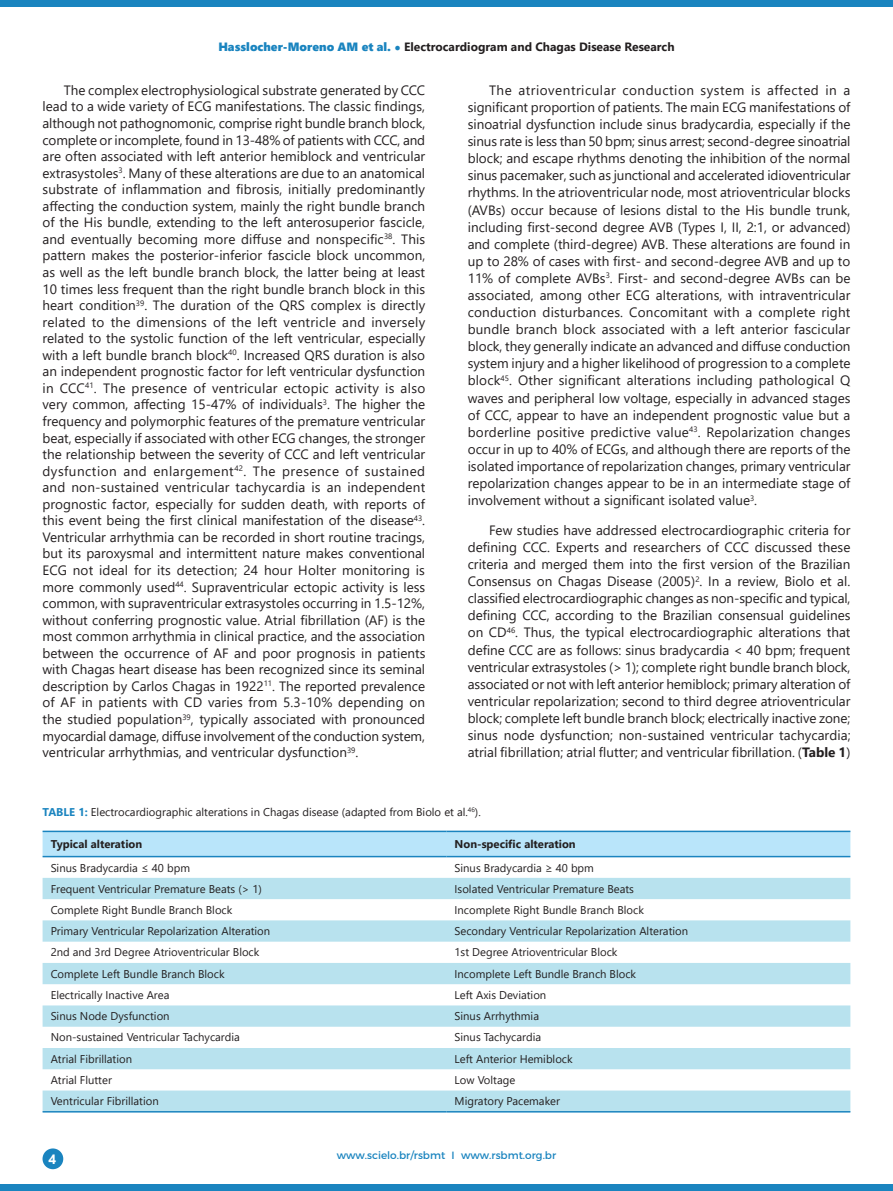
<style>
.page{position:relative;width:893px;height:1191px;background:#fff}
.page>*{position:absolute;margin:0;border:0;box-sizing:border-box;transform-origin:0 0}
.normal_1_5{font:13.5px/16.5px "Segoe UI";color:#231f20;text-align:justify}
.t1{font:700 13.5px "Ebrima";color:#fff}
.cabecalho{font:700 12px "Segoe UI";color:#231f20}
.Tabela_-_TITULO{font:11.25px "Segoe UI";color:#231f20}
.t2{font:700 11.25px "Segoe UI";color:#231f20}
.t3{font:10.5px "Montserrat";color:#1a84bf}
.s1{font-family:"Segoe UI Black";font-weight:400;color:#1a84bf}
.s2{font-size:10.5px;color:#1a84bf}
.s3{font-weight:700}
.s4{font-weight:700;color:#1a84bf}
</style>
<div class="page">
<div style="left:43px;top:1148px;width:20px;height:21px;background:#1a84bf;border-radius:50%"></div>
<div style="left:0;top:0;width:893px;height:6px;background:#1a84bf"></div>
<div style="left:0;top:1184px;width:893px;height:7px;background:#1a84bf"></div>
<svg style="left:43px;top:832px;width:807px;height:24px;background:#b7e3f9"></svg>
<svg style="left:43px;top:878px;width:807px;height:233px;fill:#b8e2ee"></svg>
<hr style="left:43px;top:830px;width:403px;height:2px;background:#1a84bf">
<hr style="left:446px;top:830px;width:404px;height:2px;background:#1a84bf">
<hr style="left:43px;top:856px;width:403px;height:1px;background:#1a84bf">
<hr style="left:446px;top:856px;width:404px;height:1px;background:#1a84bf">
<hr style="left:43px;top:1111px;width:403px;height:1px;background:#1a84bf">
<hr style="left:446px;top:1111px;width:404px;height:1px;background:#1a84bf">
<p class="cabecalho" style="left:218px;top:36px;width:458px"><span class="s1">Hasslocher-Moreno AM et al.</span> <span class="s2">●</span> Electrocardiogram and Chagas Disease Research</p>
<p class="normal_1_5" style="left:43px;top:81px;width:384px;text-indent:21px">The complex electrophysiological substrate generated by CCC lead to a wide variety of ECG manifestations. The classic findings, although not pathognomonic, comprise right bundle branch block, complete or incomplete, found in 13-48% of patients with CCC, and are often associated with left anterior hemiblock and ventricular extrasystoles<sup>3</sup>. Many of these alterations are due to an anatomical substrate of inflammation and fibrosis, initially predominantly affecting the conduction system, mainly the right bundle branch of the His bundle, extending to the left anterosuperior fascicle, and eventually becoming more diffuse and nonspecific<sup>38</sup>. This pattern makes the posterior-inferior fascicle block uncommon, as well as the left bundle branch block, the latter being at least 10 times less frequent than the right bundle branch block in this heart condition<sup>39</sup>. The duration of the QRS complex is directly related to the dimensions of the left ventricle and inversely related to the systolic function of the left ventricular, especially with a left bundle branch block<sup>40</sup>. Increased QRS duration is also an independent prognostic factor for left ventricular dysfunction in CCC<sup>41</sup>. The presence of ventricular ectopic activity is also very common, affecting 15-47% of individuals<sup>3</sup>. The higher the frequency and polymorphic features of the premature ventricular beat, especially if associated with other ECG changes, the stronger the relationship between the severity of CCC and left ventricular dysfunction and enlargement<sup>42</sup>. The presence of sustained and non-sustained ventricular tachycardia is an independent prognostic factor, especially for sudden death, with reports of this event being the first clinical manifestation of the disease<sup>43</sup>.<br>Ventricular arrhythmia can be recorded in short routine tracings, but its paroxysmal and intermittent nature makes conventional ECG not ideal for its detection; 24 hour Holter monitoring is more commonly used<sup>44</sup>. Supraventricular ectopic activity is less common, with supraventricular extrasystoles occurring in 1.5-12%, without conferring prognostic value. Atrial fibrillation (AF) is the most common arrhythmia in clinical practice, and the association between the occurrence of AF and poor prognosis in patients with Chagas heart disease has been recognized since its seminal description by Carlos Chagas in 1922<sup>11</sup>. The reported prevalence of AF in patients with CD varies from 5.3-10% depending on the studied population<sup>39</sup>, typically associated with pronounced myocardial damage, diffuse involvement of the conduction system, ventricular arrhythmias, and ventricular dysfunction<sup>39</sup>.</p>
<p class="normal_1_5" style="left:468px;top:80px;width:384px;line-height:17.1px;text-indent:21px">The atrioventricular conduction system is affected in a significant proportion of patients. The main ECG manifestations of sinoatrial dysfunction include sinus bradycardia, especially if the sinus rate is less than 50 bpm; sinus arrest; second-degree sinoatrial block; and escape rhythms denoting the inhibition of the normal sinus pacemaker, such as junctional and accelerated idioventricular rhythms. In the atrioventricular node, most atrioventricular blocks (AVBs) occur because of lesions distal to the His bundle trunk, including first-second degree AVB (Types I, II, 2:1, or advanced) and complete (third-degree) AVB. These alterations are found in up to 28% of cases with first- and second-degree AVB and up to 11% of complete AVBs<sup>3</sup>. First- and second-degree AVBs can be associated, among other ECG alterations, with intraventricular conduction disturbances. Concomitant with a complete right bundle branch block associated with a left anterior fascicular block, they generally indicate an advanced and diffuse conduction system injury and a higher likelihood of progression to a complete block<sup>45</sup>. Other significant alterations including pathological Q waves and peripheral low voltage, especially in advanced stages of CCC, appear to have an independent prognostic value but a borderline positive predictive value<sup>43</sup>. Repolarization changes occur in up to 40% of ECGs, and although there are reports of the isolated importance of repolarization changes, primary ventricular repolarization changes appear to be in an intermediate stage of involvement without a significant isolated value<sup>3</sup>.</p>
<p class="normal_1_5" style="left:468px;top:520px;width:384px;line-height:17.1px;text-indent:21px">Few studies have addressed electrocardiographic criteria for defining CCC. Experts and researchers of CCC discussed these criteria and merged them into the first version of the Brazilian Consensus on Chagas Disease (2005)<sup>2</sup>. In a review, Biolo et al. classified electrocardiographic changes as non-specific and typical, defining CCC, according to the Brazilian consensual guidelines on CD<sup>46</sup>. Thus, the typical electrocardiographic alterations that define CCC are as follows: sinus bradycardia &lt; 40 bpm; frequent ventricular extrasystoles (&gt; 1); complete right bundle branch block, associated or not with left anterior hemiblock; primary alteration of ventricular repolarization; second to third degree atrioventricular block; complete left bundle branch block; electrically inactive zone; sinus node dysfunction; non-sustained ventricular tachycardia; atrial fibrillation; atrial flutter; and ventricular fibrillation. (<span class="s3">Table 1</span>)</p>
<p class="Tabela_-_TITULO" style="left:43px;top:801px;width:440px"><span class="s4">TABLE 1:</span> Electrocardiographic alterations in Chagas disease (adapted from Biolo et al.<sup>46</sup>).</p>
<p class="t2" style="left:51px;top:833px;width:93px">Typical alteration</p>
<p class="t2" style="left:455px;top:833px;width:123px">Non-specific alteration</p>
<p class="Tabela_-_TITULO" style="left:51px;top:857px;width:141px">Sinus Bradycardia ≤ 40 bpm</p>
<p class="Tabela_-_TITULO" style="left:455px;top:857px;width:141px">Sinus Bradycardia ≥ 40 bpm</p>
<p class="Tabela_-_TITULO" style="left:51px;top:878px;width:213px">Frequent Ventricular Premature Beats (&gt; 1)</p>
<p class="Tabela_-_TITULO" style="left:455px;top:878px;width:181px">Isolated Ventricular Premature Beats</p>
<p class="Tabela_-_TITULO" style="left:51px;top:899px;width:183px">Complete Right Bundle Branch Block</p>
<p class="Tabela_-_TITULO" style="left:455px;top:899px;width:191px">Incomplete Right Bundle Branch Block</p>
<p class="Tabela_-_TITULO" style="left:51px;top:920px;width:221px">Primary Ventricular Repolarization Alteration</p>
<p class="Tabela_-_TITULO" style="left:455px;top:920px;width:235px">Secondary Ventricular Repolarization Alteration</p>
<p class="Tabela_-_TITULO" style="left:51px;top:941px;width:210px">2nd and 3rd Degree Atrioventricular Block</p>
<p class="Tabela_-_TITULO" style="left:455px;top:941px;width:164px">1st Degree Atrioventricular Block</p>
<p class="Tabela_-_TITULO" style="left:51px;top:963px;width:175px">Complete Left Bundle Branch Block</p>
<p class="Tabela_-_TITULO" style="left:455px;top:963px;width:183px">Incomplete Left Bundle Branch Block</p>
<p class="Tabela_-_TITULO" style="left:51px;top:984px;width:120px">Electrically Inactive Area</p>
<p class="Tabela_-_TITULO" style="left:455px;top:984px;width:93px">Left Axis Deviation</p>
<p class="Tabela_-_TITULO" style="left:51px;top:1005px;width:120px">Sinus Node Dysfunction</p>
<p class="Tabela_-_TITULO" style="left:455px;top:1005px;width:86px">Sinus Arrhythmia</p>
<p class="Tabela_-_TITULO" style="left:51px;top:1026px;width:191px">Non-sustained Ventricular Tachycardia</p>
<p class="Tabela_-_TITULO" style="left:455px;top:1026px;width:88px">Sinus Tachycardia</p>
<p class="Tabela_-_TITULO" style="left:51px;top:1048px;width:83px">Atrial Fibrillation</p>
<p class="Tabela_-_TITULO" style="left:455px;top:1048px;width:120px">Left Anterior Hemiblock</p>
<p class="Tabela_-_TITULO" style="left:51px;top:1069px;width:63px">Atrial Flutter</p>
<p class="Tabela_-_TITULO" style="left:455px;top:1069px;width:62px">Low Voltage</p>
<p class="Tabela_-_TITULO" style="left:51px;top:1090px;width:110px">Ventricular Fibrillation</p>
<p class="Tabela_-_TITULO" style="left:455px;top:1090px;width:107px">Migratory Pacemaker</p>
<p class="t1" style="left:48px;top:1148px;width:9px">4</p>
<p class="t3" style="left:337px;top:1146px;width:221px">www.scielo.br/rsbmt I www.rsbmt.org.br</p>
</div>
